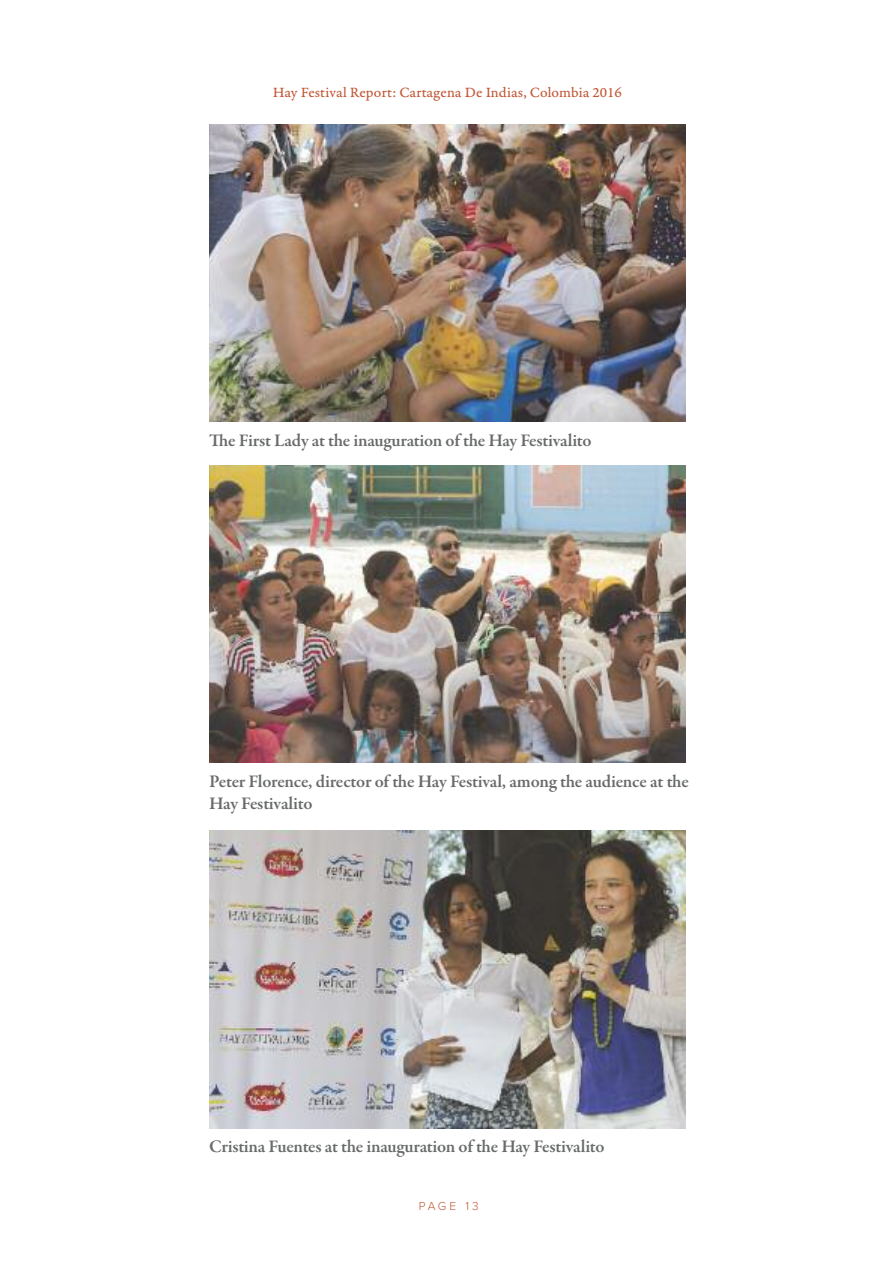
<style>
.page{position:relative;width:893px;height:1263px;background:#fff}
.page>*{position:absolute;margin:0;border:0;box-sizing:border-box;transform-origin:0 0}
.t1{font:600 18px/21.6px "Garamond Premr Pro";letter-spacing:-.015em;color:#686b6a}
.t2{font:15px "Garamond Premr Pro Capt";color:#c25837}
.t3{font:300 12px "Proxima Nova";letter-spacing:.23em;color:#c25837}
</style>
<div class="page">
<img style="left:209px;top:124px;width:477px;height:298px">
<img style="left:209px;top:831px;width:477px;height:297px">
<img style="left:209px;top:465px;width:477px;height:298px">
<p class="t2" style="left:273px;top:87px;width:351px">Hay Festival Report: Cartagena De Indias, Colombia 2016</p>
<p class="t1" style="left:209px;top:431px;width:384px">The First Lady at the inauguration of the Hay Festivalito</p>
<p class="t1" style="left:209px;top:772px;width:481px">Peter Florence, director of the Hay Festival, among the audience at the<br>Hay Festivalito</p>
<p class="t1" style="left:209px;top:1137px;width:397px">Cristina Fuentes at the inauguration of the Hay Festivalito</p>
<p class="t3" style="left:419px;top:1202px;width:61px">PAGE 13</p>
</div>
